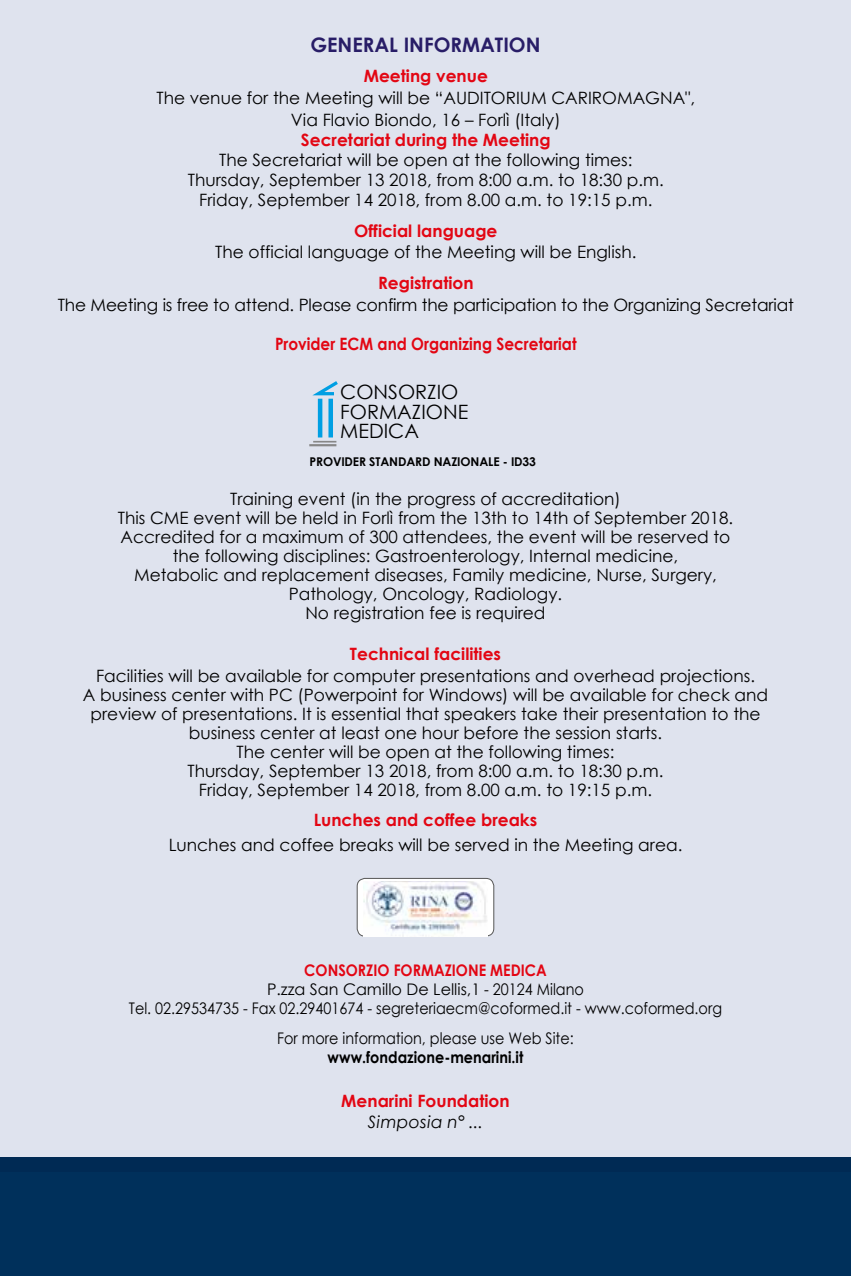
<style>
.page{position:relative;width:851px;height:1276px;background:#fff}
.page>*{position:absolute;margin:0;border:0;box-sizing:border-box;transform-origin:0 0}
.t1{font:700 20px "Century Gothic";color:#281d67}
.t2{font:19.8px/19.6px "Century Gothic";color:#000}
.t3{font:17px/19px "Century Gothic";color:#000;text-align:center}
.t4{font:700 17px "Century Gothic";color:#e30613}
.t5{font:700 17px "Century Gothic";color:#e30613;scale:.9 1}
.t6{font:italic 17px "Century Gothic";letter-spacing:.025em;color:#000}
.t7{font:16px/19px "Century Gothic";color:#000;text-align:center}
.t8{font:16px "Century Gothic";color:#000;scale:.9 1}
.t9{font:700 16px "Century Gothic";color:#000;scale:.9 1}
.t10{font:700 16px "Century Gothic";color:#e30613;scale:.9 1}
.t11{font:700 12px "Century Gothic";letter-spacing:-.01em;color:#000}
</style>
<div class="page">
<div style="left:0;top:0;width:850px;height:1171px;background:#dfe3ee"></div>
<div style="left:357px;top:878px;width:136px;height:58px;background:#fff;border-radius:8px"></div>
<div style="left:357px;top:878px;width:137px;height:58px;border:1px solid #575756;border-radius:8px"></div>
<img style="left:363px;top:882px;width:124px;height:54px">
<div style="left:0;top:1157px;width:850px;height:119px;background:#00305b"></div>
<div style="left:328px;top:399px;width:5px;height:38px;background:#009fe3"></div>
<hr style="left:318px;top:399px;width:4px;height:38px;background:#009fe3">
<svg style="left:312px;top:381px;width:26px;height:15px"></svg>
<svg style="left:313px;top:441px;width:23px;height:1px"></svg>
<hr style="left:309px;top:444px;width:27px;height:2px;background:#878787">
<p class="t1" style="left:310px;top:29px;width:231px">GENERAL INFORMATION</p>
<p class="t4" style="left:363px;top:63px;width:126px">Meeting venue</p>
<p class="t3" style="left:156px;top:87px;width:540px;line-height:21.8px">The venue for the Meeting will be “AUDITORIUM CARIROMAGNA",<br>Via Flavio Biondo, 16 – Forlì (Italy)</p>
<p class="t4" style="left:301px;top:127px;width:251px">Secretariat during the Meeting</p>
<p class="t3" style="left:188px;top:150px;width:477px;line-height:20px">The Secretariat will be open at the following times:<br>Thursday, September 13 2018, from 8:00 a.m. to 18:30 p.m.<br>Friday, September 14 2018, from 8.00 a.m. to 19:15 p.m.</p>
<p class="t4" style="left:354px;top:217px;width:145px">Official language</p>
<p class="t3" style="left:215px;top:242px;width:422px">The official language of the Meeting will be English.</p>
<p class="t4" style="left:378px;top:270px;width:97px">Registration</p>
<p class="t3" style="left:58px;top:295px;width:737px">The Meeting is free to attend. Please confirm the participation to the Organizing Secretariat</p>
<p class="t5" style="left:275px;top:331px;width:336px">Provider ECM and Organizing Secretariat</p>
<p class="t2" style="left:340px;top:381px;width:129px">CONSORZIO<br>FORMAZIONE<br>MEDICA</p>
<p class="t11" style="left:309px;top:452px;width:228px">PROVIDER STANDARD NAZIONALE - ID33</p>
<p class="t3" style="left:118px;top:489px;width:616px">Training event (in the progress of accreditation)<br>This CME event will be held in Forlì from the 13th to 14th of September 2018.<br>Accredited for a maximum of 300 attendees, the event will be reserved to the following disciplines: Gastroenterology, Internal medicine,<br>Metabolic and replacement diseases, Family medicine, Nurse, Surgery, Pathology, Oncology, Radiology.<br>No registration fee is required</p>
<p class="t4" style="left:350px;top:640px;width:152px">Technical facilities</p>
<p class="t3" style="left:83px;top:665px;width:686px">Facilities will be available for computer presentations and overhead projections.<br>A business center with PC (Powerpoint for Windows) will be available for check and preview of presentations. It is essential that speakers take their presentation to the business center at least one hour before the session starts.<br>The center will be open at the following times:<br>Thursday, September 13 2018, from 8:00 a.m. to 18:30 p.m.<br>Friday, September 14 2018, from 8.00 a.m. to 19:15 p.m.</p>
<p class="t4" style="left:314px;top:807px;width:225px">Lunches and coffee breaks</p>
<p class="t3" style="left:169px;top:835px;width:515px">Lunches and coffee breaks will be served in the Meeting area.</p>
<p class="t10" style="left:304px;top:957px;width:271px">CONSORZIO FORMAZIONE MEDICA</p>
<p class="t7" style="left:129px;top:979px;width:594px">P.zza San Camillo De Lellis,1 - 20124 Milano<br>Tel. 02.29534735 - Fax 02.29401674 - segreteriaecm@coformed.it - www.coformed.org</p>
<p class="t8" style="left:277px;top:1027px;width:331px">For more information, please use Web Site:</p>
<p class="t9" style="left:327px;top:1045px;width:219px">www.fondazione-menarini.it</p>
<p class="t4" style="left:341px;top:1088px;width:170px">Menarini Foundation</p>
<p class="t6" style="left:368px;top:1110px;width:117px">Simposia n° ...</p>
</div>
